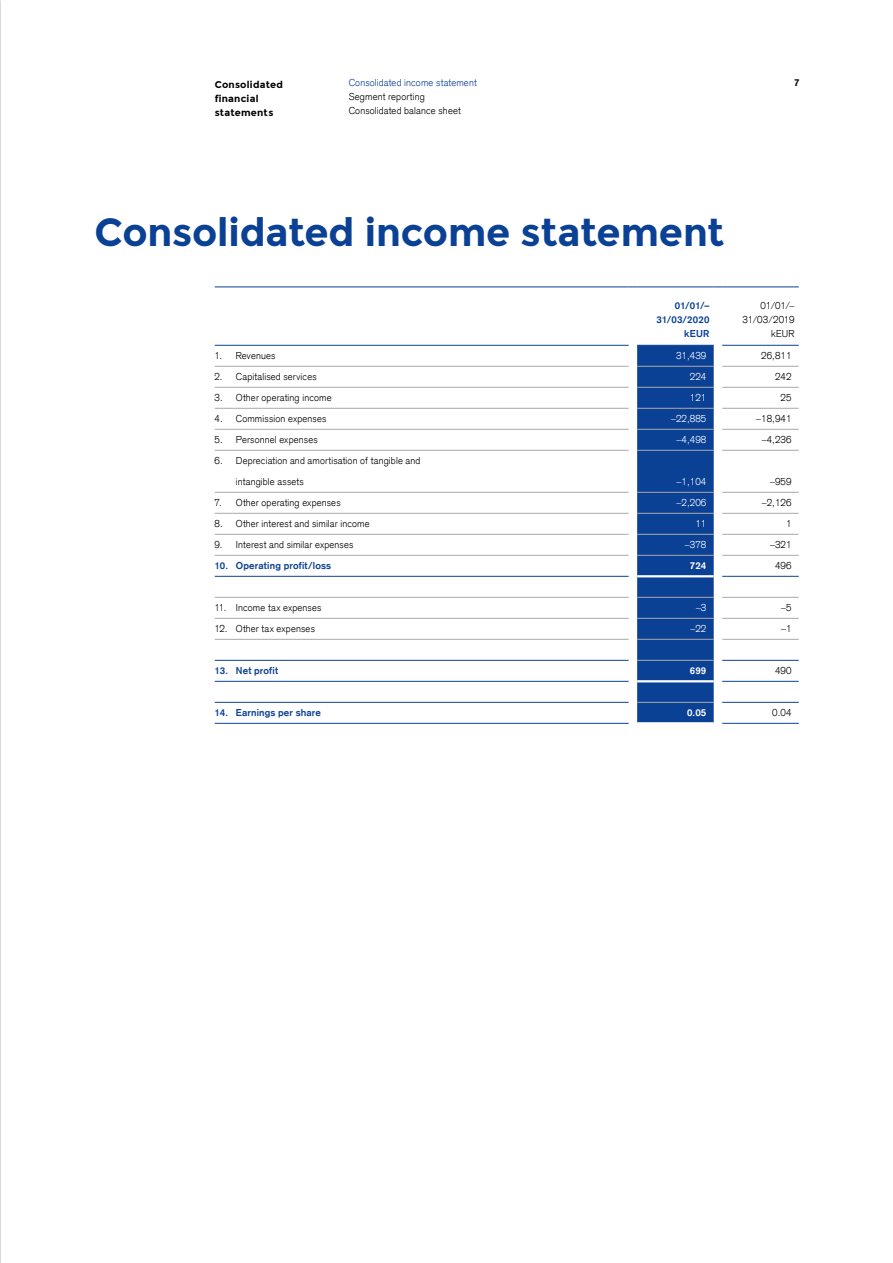
<style>
.page{position:relative;width:893px;height:1263px;background:#fff}
.page>*{position:absolute;margin:0;border:0;box-sizing:border-box;transform-origin:0 0}
.t1{font:700 39px "Montserrat";letter-spacing:-.005em;color:#0b4195}
.t2{font:300 9.75px/21px "Akzidenz Grotesk";letter-spacing:.02em;color:#000}
.t3{font:700 9.75px/14px "Akzidenz Grotesk";letter-spacing:.02em;color:#0b4195;text-align:right}
.t4{font:300 9.75px/21px "Akzidenz Grotesk";letter-spacing:.01em;color:#fff;text-align:right}
.t5{font:700 9.75px/14px "Montserrat";letter-spacing:.025em;color:#000}
.t6{font:300 9.75px "Akzidenz Grotesk";letter-spacing:.015em;color:#0b4195}
.t7{font:300 9.75px/14px "Akzidenz Grotesk";letter-spacing:-.025em;color:#000;text-align:right}
.t8{font:700 9.75px "Akzidenz Grotesk";letter-spacing:.01em;color:#fff}
.t9{font:700 9.75px "Akzidenz Grotesk";color:#000}
</style>
<div class="page">
<img style="left:0;top:0;width:1px;height:1141px">
<div style="left:637px;top:346px;width:77px;height:376px;background:#0b4195"></div>
<hr style="left:215px;top:366px;width:414px;height:1px;background:#a9a9aa">
<hr style="left:722px;top:366px;width:77px;height:1px;background:#a9a9aa">
<hr style="left:215px;top:387px;width:414px;height:1px;background:#a9a9aa">
<hr style="left:722px;top:387px;width:77px;height:1px;background:#a9a9aa">
<hr style="left:215px;top:408px;width:414px;height:1px;background:#a9a9aa">
<hr style="left:722px;top:408px;width:77px;height:1px;background:#a9a9aa">
<hr style="left:215px;top:429px;width:414px;height:1px;background:#a9a9aa">
<hr style="left:722px;top:429px;width:77px;height:1px;background:#a9a9aa">
<hr style="left:215px;top:450px;width:414px;height:1px;background:#a9a9aa">
<hr style="left:722px;top:450px;width:77px;height:1px;background:#a9a9aa">
<hr style="left:215px;top:492px;width:414px;height:1px;background:#a9a9aa">
<hr style="left:722px;top:492px;width:77px;height:1px;background:#a9a9aa">
<hr style="left:215px;top:513px;width:414px;height:1px;background:#a9a9aa">
<hr style="left:722px;top:513px;width:77px;height:1px;background:#a9a9aa">
<hr style="left:215px;top:534px;width:414px;height:1px;background:#a9a9aa">
<hr style="left:722px;top:534px;width:77px;height:1px;background:#a9a9aa">
<hr style="left:215px;top:555px;width:414px;height:1px;background:#a9a9aa">
<hr style="left:722px;top:555px;width:77px;height:1px;background:#a9a9aa">
<hr style="left:215px;top:597px;width:414px;height:1px;background:#a9a9aa">
<hr style="left:722px;top:597px;width:77px;height:1px;background:#a9a9aa">
<hr style="left:215px;top:618px;width:414px;height:1px;background:#a9a9aa">
<hr style="left:722px;top:618px;width:77px;height:1px;background:#a9a9aa">
<hr style="left:215px;top:639px;width:414px;height:1px;background:#a9a9aa">
<hr style="left:722px;top:639px;width:77px;height:1px;background:#a9a9aa">
<hr style="left:215px;top:660px;width:414px;height:1px;background:#0b4195">
<hr style="left:722px;top:660px;width:77px;height:1px;background:#0b4195">
<hr style="left:215px;top:702px;width:414px;height:1px;background:#0b4195">
<hr style="left:722px;top:702px;width:77px;height:1px;background:#0b4195">
<hr style="left:215px;top:576px;width:414px;height:1px;background:#0b4195">
<hr style="left:722px;top:576px;width:77px;height:1px;background:#0b4195">
<hr style="left:215px;top:681px;width:414px;height:1px;background:#0b4195">
<hr style="left:722px;top:681px;width:77px;height:1px;background:#0b4195">
<hr style="left:215px;top:723px;width:414px;height:1px;background:#0b4195">
<hr style="left:722px;top:723px;width:77px;height:1px;background:#0b4195">
<hr style="left:215px;top:287px;width:414px;height:1px;background:#0b4195">
<hr style="left:215px;top:345px;width:414px;height:1px;background:#0b4195">
<hr style="left:637px;top:287px;width:77px;height:1px;background:#0b4195">
<hr style="left:722px;top:287px;width:77px;height:1px;background:#0b4195">
<hr style="left:722px;top:345px;width:77px;height:1px;background:#0b4195">
<hr style="left:637px;top:366px;width:77px;height:1px;background:#a9a9aa">
<hr style="left:637px;top:387px;width:77px;height:1px;background:#a9a9aa">
<hr style="left:637px;top:408px;width:77px;height:1px;background:#a9a9aa">
<hr style="left:637px;top:429px;width:77px;height:1px;background:#a9a9aa">
<hr style="left:637px;top:450px;width:77px;height:1px;background:#a9a9aa">
<hr style="left:637px;top:492px;width:77px;height:1px;background:#a9a9aa">
<hr style="left:637px;top:513px;width:77px;height:1px;background:#a9a9aa">
<hr style="left:637px;top:534px;width:77px;height:1px;background:#a9a9aa">
<hr style="left:637px;top:555px;width:77px;height:1px;background:#a9a9aa">
<hr style="left:637px;top:597px;width:77px;height:1px;background:#a9a9aa">
<hr style="left:637px;top:618px;width:77px;height:1px;background:#a9a9aa">
<hr style="left:637px;top:639px;width:77px;height:1px;background:#a9a9aa">
<hr style="left:637px;top:660px;width:77px;height:1px;background:#a9a9aa">
<hr style="left:637px;top:345px;width:77px;height:1px;background:#0b4195">
<hr style="left:637px;top:575px;width:77px;height:2px;background:#fff">
<hr style="left:637px;top:680px;width:77px;height:2px;background:#fff">
<hr style="left:637px;top:702px;width:77px;height:1px;background:#a9a9aa">
<p class="t5" style="left:215px;top:78px;width:70px">Consolidated financial statements</p>
<p class="t6" style="left:349px;top:76px;width:130px">Consolidated income statement</p>
<p class="t2" style="left:349px;top:89px;width:114px;line-height:14px">Segment reporting<br>Consolidated balance sheet</p>
<h1 class="t1" style="left:94px;top:209px;width:631px">Consolidated income statement</h1>
<p class="t9" style="left:794px;top:76px;width:7px">7</p>
<p class="t2" style="left:215px;top:345px;width:63px">1. Revenues</p>
<p class="t2" style="left:215px;top:366px;width:104px">2. Capitalised services</p>
<p class="t2" style="left:215px;top:387px;width:118px">3. Other operating income</p>
<p class="t2" style="left:215px;top:408px;width:113px">4. Commission expenses</p>
<p class="t2" style="left:215px;top:429px;width:105px">5. Personnel expenses</p>
<p class="t2" style="left:236px;top:450px;width:186px;text-indent:-21px">6. Depreciation and amortisation of tangible and intangible assets</p>
<p class="t2" style="left:215px;top:492px;width:128px">7. Other operating expenses</p>
<p class="t2" style="left:215px;top:513px;width:157px">8. Other interest and similar income</p>
<p class="t2" style="left:215px;top:534px;width:140px">9. Interest and similar expenses</p>
<p class="t3" style="left:215px;top:559px;width:118px">10. Operating profit/loss</p>
<p class="t2" style="left:215px;top:597px;width:109px">11. Income tax expenses</p>
<p class="t2" style="left:215px;top:618px;width:102px">12. Other tax expenses</p>
<p class="t3" style="left:215px;top:664px;width:65px">13. Net profit</p>
<p class="t3" style="left:215px;top:706px;width:108px">14. Earnings per share</p>
<p class="t3" style="left:656px;top:298px;width:55px">01/01/–<br>31/03/2020</p>
<p class="t7" style="left:742px;top:298px;width:53px">01/01/–<br>31/03/2019</p>
<p class="t3" style="left:684px;top:326px;width:27px">kEUR</p>
<p class="t2" style="left:771px;top:323px;width:25px">kEUR</p>
<p class="t4" style="left:671px;top:345px;width:37px">31,439<br>224<br>121 –22,885 –4,498</p>
<p class="t4" style="left:677px;top:471px;width:31px">–1,104 –2,206<br>11 –378</p>
<p class="t8" style="left:690px;top:560px;width:18px">724</p>
<p class="t4" style="left:690px;top:597px;width:17px;text-align:center">–3 –22</p>
<p class="t8" style="left:690px;top:665px;width:18px">699</p>
<p class="t8" style="left:687px;top:707px;width:21px">0.05</p>
<p class="t2" style="left:756px;top:345px;width:37px;text-align:right">26,811<br>242<br>25 –18,941 –4,236</p>
<p class="t2" style="left:762px;top:471px;width:31px;text-align:right">–959 –2,126<br>1<br>–321<br>496</p>
<p class="t2" style="left:781px;top:597px;width:12px">–5 –1</p>
<p class="t2" style="left:775px;top:660px;width:18px">490</p>
<p class="t2" style="left:772px;top:702px;width:21px">0.04</p>
</div>
